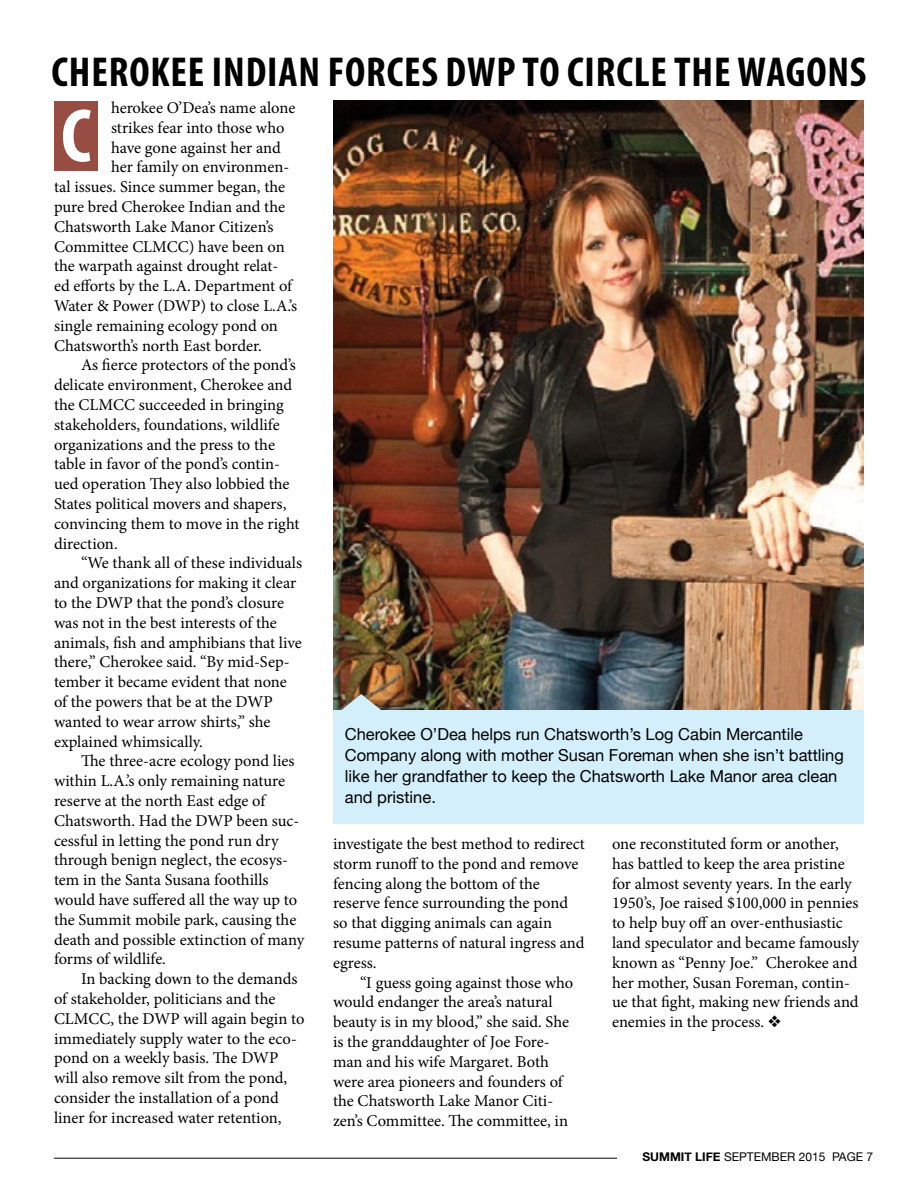
<style>
.page{position:relative;width:918px;height:1188px;background:#fff}
.page>*{position:absolute;margin:0;border:0;box-sizing:border-box;transform-origin:0 0}
.t1{font:700 condensed 76.5px "Myriad Pro";color:#fff}
.headline{font:700 condensed 42px "Myriad Pro";letter-spacing:.02em;color:#000}
.Body_Text{font:16.5px/19.8px "Minion Pro";letter-spacing:-.005em;color:#000}
.Photo_Caption{font:16.5px/21px "Helvetica Neue";color:#000}
.t2{font:12px "Helvetica Neue";color:#000}
.s1{font-weight:700}
</style>
<div class="page">
<hr style="left:54px;top:1158px;width:563px;height:1px;background:#000">
<div style="left:54px;top:101px;width:44px;height:69px;background:#974d42"></div>
<img style="left:333px;top:100px;width:531px;height:611px">
<div style="left:333px;top:711px;width:531px;height:113px;background:#d4effc"></div>
<svg style="left:339px;top:694px;width:45px;height:17px"></svg>
<p class="headline" style="left:52px;top:45px;width:817px">CHEROKEE INDIAN FORCES DWP TO CIRCLE THE WAGONS</p>
<p class="Body_Text" style="left:111px;top:98px;width:186px">herokee O’Dea’s name alone</p>
<p class="Body_Text" style="left:111px;top:118px;width:175px">strikes fear into those who</p>
<p class="Body_Text" style="left:111px;top:137px;width:171px">have gone against her and</p>
<p class="Body_Text" style="left:111px;top:157px;width:180px">her family on environmen-</p>
<p class="Body_Text" style="left:54px;top:177px;width:233px">tal issues. Since summer began, the</p>
<p class="Body_Text" style="left:54px;top:197px;width:233px">pure bred Cherokee Indian and the</p>
<p class="Body_Text" style="left:54px;top:217px;width:221px">Chatsworth Lake Manor Citizen’s</p>
<p class="Body_Text" style="left:54px;top:236px;width:232px">Committee CLMCC) have been on</p>
<p class="Body_Text" style="left:54px;top:256px;width:226px">the warpath against drought relat-</p>
<p class="Body_Text" style="left:54px;top:276px;width:240px">ed efforts by the L.A. Department of</p>
<p class="Body_Text" style="left:54px;top:296px;width:245px">Water &amp; Power (DWP) to close L.A.’s</p>
<p class="Body_Text" style="left:54px;top:316px;width:225px">single remaining ecology pond on</p>
<p class="Body_Text" style="left:54px;top:335px;width:209px">Chatsworth’s north East border.</p>
<p class="Body_Text" style="left:54px;top:355px;width:247px;text-indent:27px">As fierce protectors of the pond’s delicate environment, Cherokee and the CLMCC succeeded in bringing stakeholders, foundations, wildlife organizations and the press to the table in favor of the pond’s contin&shy;ued operation They also lobbied the States political movers and shapers, convincing them to move in the right direction.</p>
<p class="Body_Text" style="left:54px;top:553px;width:250px;text-indent:27px">“We thank all of these individuals and organizations for making it clear to the DWP that the pond’s closure was not in the best interests of the animals, fish and amphibians that live there,” Cherokee said. “By mid-Sep&shy;tember it became evident that none of the powers that be at the DWP wanted to wear arrow shirts,” she explained whimsically.</p>
<p class="Body_Text" style="left:54px;top:751px;width:252px;text-indent:27px">The three-acre ecology pond lies within L.A.’s only remaining nature reserve at the north East edge of Chatsworth. Had the DWP been suc&shy;cessful in letting the pond run dry through benign neglect, the ecosys&shy;tem in the Santa Susana foothills would have suffered all the way up to the Summit mobile park, causing the death and possible extinction of many forms of wildlife.</p>
<p class="Body_Text" style="left:54px;top:969px;width:252px;text-indent:27px">In backing down to the demands of stakeholder, politicians and the CLMCC, the DWP will again begin to immediately supply water to the eco&shy;pond on a weekly basis. The DWP will also remove silt from the pond, consider the installation of a pond liner for increased water retention,</p>
<p class="t1" style="left:61px;top:88px;width:32px">C</p>
<p class="Photo_Caption" style="left:345px;top:725px;width:501px">Cherokee O’Dea helps run Chatsworth’s Log Cabin Mercantile Company along with mother Susan Foreman when she isn’t battling like her grandfather to keep the Chatsworth Lake Manor area clean and pristine.</p>
<p class="Body_Text" style="left:333px;top:834px;width:254px">investigate the best method to redirect storm runoff to the pond and remove fencing along the bottom of the reserve fence surrounding the pond so that digging animals can again resume patterns of natural ingress and egress.</p>
<p class="Body_Text" style="left:333px;top:973px;width:242px;text-indent:27px">“I guess going against those who would endanger the area’s natural beauty is in my blood,” she said. She is the granddaughter of Joe Fore&shy;man and his wife Margaret. Both were area pioneers and founders of the Chatsworth Lake Manor Citi&shy;zen’s Committee. The committee, in</p>
<p class="Body_Text" style="left:612px;top:834px;width:249px">one reconstituted form or another, has battled to keep the area pristine for almost seventy years. In the early 1950’s, Joe raised $100,000 in pennies to help buy off an over-enthusiastic land speculator and became famously known as “Penny Joe.” Cherokee and her mother, Susan Foreman, contin&shy;ue that fight, making new friends and enemies in the process. ❖</p>
<p class="t2" style="left:643px;top:1148px;width:232px"><span class="s1">SUMMIT LIFE</span> SEPTEMBER 2015 PAGE 7</p>
</div>
